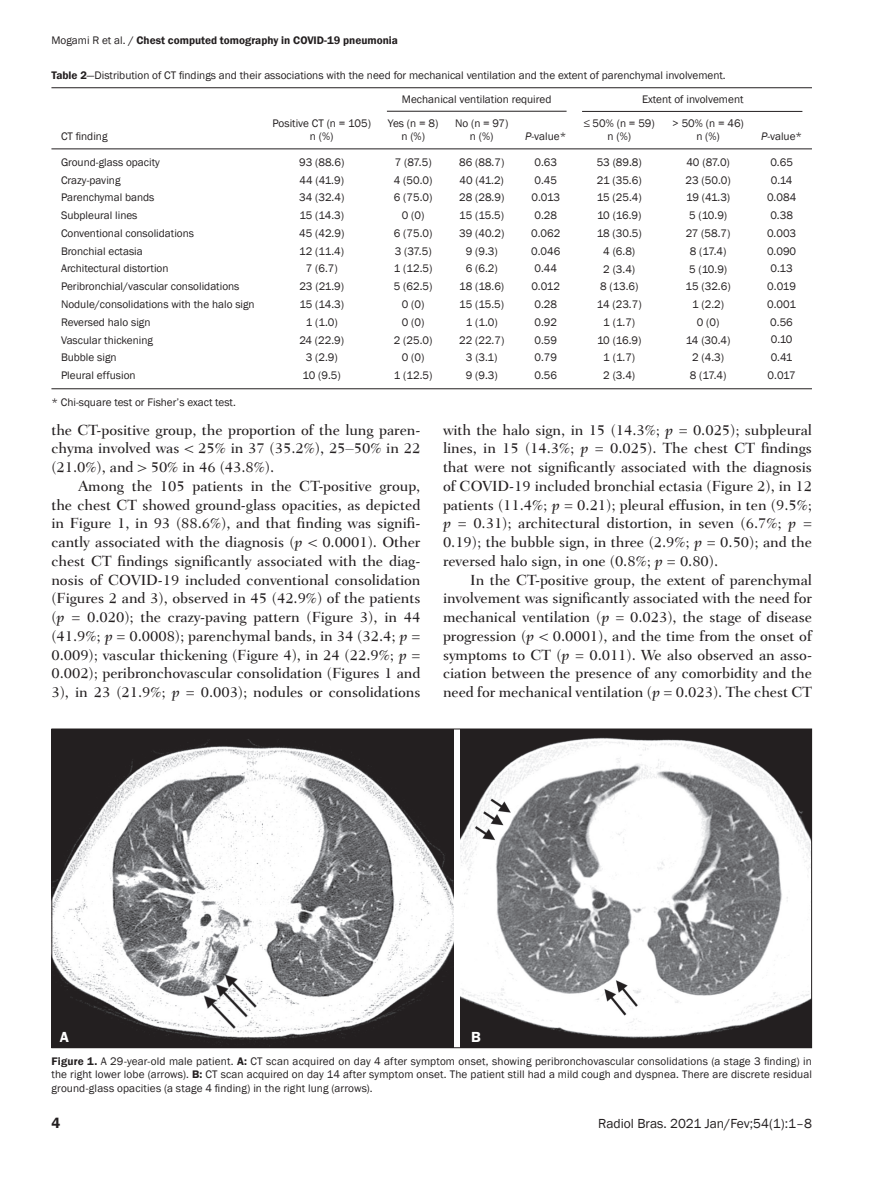
<style>
.page{position:relative;width:893px;height:1191px;background:#fff}
.page>*{position:absolute;margin:0;border:0;box-sizing:border-box;transform-origin:0 0}
.t1{font:500 15px/18.8px "Fairfield LT";letter-spacing:-.005em;color:#231f20;text-align:justify}
.t2{font:600 15px "Franklin Gothic";color:#fff}
.t3{font:600 15px "Franklin Gothic";color:#231f20}
.t4{font:13.5px "Franklin Gothic";color:#231f20}
.t5{font:11.25px/17.7px "Franklin Gothic";color:#231f20;text-align:center}
.t6{font:11.25px/17.7px "Franklin Gothic";letter-spacing:-.02em;color:#231f20;text-align:center}
.t7{font:600 11.25px "Franklin Gothic";color:#231f20}
.s1{font-weight:400}
.s2{font-weight:500}
.s3{font-weight:600}
.s4{font-style:italic}
</style>
<div class="page">
<hr style="left:51px;top:87px;width:761px;height:1px;background:#231f20">
<hr style="left:387px;top:111px;width:180px;height:1px;background:#231f20">
<hr style="left:582px;top:111px;width:220px;height:1px;background:#231f20">
<hr style="left:51px;top:148px;width:761px;height:1px;background:#231f20">
<hr style="left:51px;top:388px;width:761px;height:1px;background:#231f20">
<img style="left:53px;top:730px;width:401px;height:316px">
<img style="left:461px;top:730px;width:349px;height:316px">
<p class="t7" style="left:51px;top:33px;width:348px"><span class="s1">Mogami R et al.</span> <span class="s2">/</span> Chest computed tomography in COVID-19 pneumonia</p>
<p class="t5" style="left:51px;top:66px;width:676px"><span class="s3">Table 2</span>—Distribution of CT findings and their associations with the need for mechanical ventilation and the extent of parenchymal involvement.</p>
<p class="t5" style="left:61px;top:128px;width:48px">CT finding</p>
<p class="t5" style="left:61px;top:153px;width:195px;text-align:left">Ground-glass opacity<br>Crazy-paving<br>Parenchymal bands<br>Subpleural lines<br>Conventional consolidations<br>Bronchial ectasia<br>Architectural distortion<br>Peribronchial/vascular consolidations<br>Nodule/consolidations with the halo sign<br>Reversed halo sign<br>Vascular thickening<br>Bubble sign<br>Pleural effusion</p>
<p class="t5" style="left:51px;top:393px;width:186px">* Chi-square test or Fisher’s exact test.</p>
<p class="t5" style="left:272px;top:116px;width:100px;line-height:13.5px">Positive CT (n = 105) n (%)</p>
<p class="t5" style="left:299px;top:153px;width:47px">93 (88.6)<br>44 (41.9)<br>34 (32.4)<br>15 (14.3)<br>45 (42.9)<br>12 (11.4)<br>7 (6.7)<br>23 (21.9)<br>15 (14.3)<br>1 (1.0)<br>24 (22.9)<br>3 (2.9)<br>10 (9.5)</p>
<p class="t5" style="left:402px;top:91px;width:151px">Mechanical ventilation required</p>
<p class="t5" style="left:642px;top:91px;width:103px">Extent of involvement</p>
<p class="t5" style="left:388px;top:116px;width:52px;line-height:13.5px">Yes (n = 8) n (%)</p>
<p class="t5" style="left:394px;top:154px;width:40px">7 (87.5)<br>4 (50.0)<br>6 (75.0)<br>0 (0)<br>6 (75.0)<br>3 (37.5)<br>1 (12.5)<br>5 (62.5)<br>0 (0)<br>0 (0)<br>2 (25.0)<br>0 (0)<br>1 (12.5)</p>
<p class="t5" style="left:455px;top:116px;width:55px;line-height:13.5px">No (n = 97) n (%)</p>
<p class="t5" style="left:459px;top:154px;width:47px">86 (88.7)<br>40 (41.2)<br>28 (28.9)<br>15 (15.5)<br>39 (40.2)<br>9 (9.3)<br>6 (6.2)<br>18 (18.6)<br>15 (15.5)<br>1 (1.0)<br>22 (22.7)<br>3 (3.1)<br>9 (9.3)</p>
<p class="t5" style="left:525px;top:128px;width:43px"><span class="s4">P</span>-value*</p>
<p class="t5" style="left:531px;top:154px;width:31px;text-align:left">0.63<br>0.45<br>0.013<br>0.28<br>0.062<br>0.046<br>0.44<br>0.012<br>0.28<br>0.92<br>0.59<br>0.79<br>0.56</p>
<p class="t5" style="left:584px;top:116px;width:73px;line-height:13.5px">≤ 50% (n = 59) n (%)</p>
<p class="t5" style="left:597px;top:154px;width:47px">53 (89.8)<br>21 (35.6)<br>15 (25.4)<br>10 (16.9)<br>18 (30.5)<br>4 (6.8)<br>2 (3.4)<br>8 (13.6)<br>14 (23.7)<br>1 (1.7)<br>10 (16.9)<br>1 (1.7)<br>2 (3.4)</p>
<p class="t5" style="left:672px;top:116px;width:73px;line-height:13.5px">&gt; 50% (n = 46) n (%)</p>
<p class="t6" style="left:685px;top:154px;width:47px">40 (87.0)<br>23 (50.0)<br>19 (41.3)<br>5 (10.9)<br>27 (58.7)<br>8 (17.4)<br>5 (10.9)<br>15 (32.6)<br>1 (2.2)<br>0 (0)<br>14 (30.4)<br>2 (4.3)<br>8 (17.4)</p>
<p class="t5" style="left:761px;top:128px;width:43px"><span class="s4">P</span>-value*</p>
<p class="t5" style="left:767px;top:153px;width:31px">0.65<br>0.14<br>0.084<br>0.38<br>0.003<br>0.090<br>0.13<br>0.019<br>0.001<br>0.56<br>0.10<br>0.41<br>0.017</p>
<p class="t1" style="left:51px;top:420px;width:370px">the CT-positive group, the proportion of the lung paren&shy;chyma involved was &lt; 25% in 37 (35.2%), 25–50% in 22 (21.0%), and &gt; 50% in 46 (43.8%).</p>
<p class="t1" style="left:51px;top:476px;width:371px;text-indent:27px">Among the 105 patients in the CT-positive group, the chest CT showed ground-glass opacities, as depicted in Figure 1, in 93 (88.6%), and that finding was signifi&shy;cantly associated with the diagnosis (<span class="s4">p</span> &lt; 0.0001). Other chest CT findings significantly associated with the diag&shy;nosis of COVID-19 included conventional consolidation (Figures 2 and 3), observed in 45 (42.9%) of the patients (<span class="s4">p</span> = 0.020); the crazy-paving pattern (Figure 3), in 44 (41.9%; <span class="s4">p</span> = 0.0008); parenchymal bands, in 34 (32.4; <span class="s4">p</span> = 0.009); vascular thickening (Figure 4), in 24 (22.9%; <span class="s4">p</span> = 0.002); peribronchovascular consolidation (Figures 1 and 3), in 23 (21.9%; <span class="s4">p</span> = 0.003); nodules or consolidations</p>
<p class="t1" style="left:443px;top:420px;width:370px">with the halo sign, in 15 (14.3%; <span class="s4">p</span> = 0.025); subpleural lines, in 15 (14.3%; <span class="s4">p</span> = 0.025). The chest CT findings that were not significantly associated with the diagnosis of COVID-19 included bronchial ectasia (Figure 2), in 12 patients (11.4%; <span class="s4">p</span> = 0.21); pleural effusion, in ten (9.5%; <span class="s4">p</span> = 0.31); architectural distortion, in seven (6.7%; <span class="s4">p</span> = 0.19); the bubble sign, in three (2.9%; <span class="s4">p</span> = 0.50); and the reversed halo sign, in one (0.8%; <span class="s4">p</span> = 0.80).</p>
<p class="t1" style="left:443px;top:570px;width:370px;text-indent:27px">In the CT-positive group, the extent of parenchymal involvement was significantly associated with the need for mechanical ventilation (<span class="s4">p</span> = 0.023), the stage of disease progression (<span class="s4">p</span> &lt; 0.0001), and the time from the onset of symptoms to CT (<span class="s4">p</span> = 0.011). We also observed an asso&shy;ciation between the presence of any comorbidity and the need for mechanical ventilation (<span class="s4">p</span> = 0.023). The chest CT</p>
<p class="t2" style="left:60px;top:1027px;width:11px">A</p>
<p class="t2" style="left:471px;top:1027px;width:11px">B</p>
<p class="t5" style="left:51px;top:1054px;width:762px;line-height:13.5px;text-align:justify"><span class="s3">Figure 1.</span> A 29-year-old male patient. <span class="s3">A:</span> CT scan acquired on day 4 after symptom onset, showing peribronchovascular consolidations (a stage 3 finding) in the right lower lobe (arrows). <span class="s3">B:</span> CT scan acquired on day 14 after symptom onset. The patient still had a mild cough and dyspnea. There are discrete residual ground-glass opacities (a stage 4 finding) in the right lung (arrows).</p>
<p class="t3" style="left:51px;top:1113px;width:10px">4</p>
<p class="t4" style="left:598px;top:1114px;width:215px">Radiol Bras. 2021 Jan/Fev;54(1):1–8</p>
</div>
